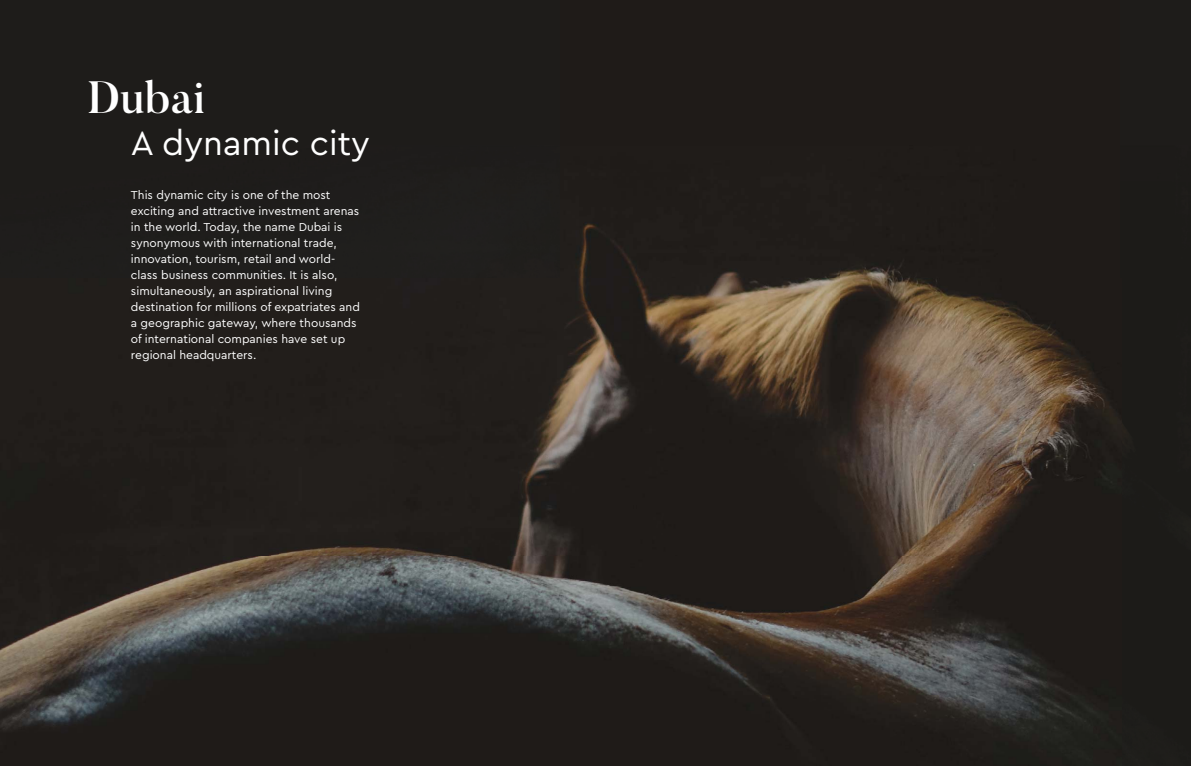
<style>
.page{position:relative;width:1191px;height:766px;background:#fff}
.page>*{position:absolute;margin:0;border:0;box-sizing:border-box;transform-origin:0 0}
.t1{font:500 45px "Butler";color:#fff}
.t2{font:35px "Cera Pro DEMO";color:#fff}
.t3{font:12px/16px "Cera Pro";color:#fff}
</style>
<div class="page">
<img style="left:0;top:0;width:1191px;height:765px">
<h1 class="t1" style="left:87px;top:81px;width:119px">Dubai</h1>
<h2 class="t2" style="left:131px;top:126px;width:240px">A dynamic city</h2>
<p class="t3" style="left:131px;top:187px;width:230px">This dynamic city is one of the most exciting and attractive investment arenas in the world. Today, the name Dubai is synonymous with international trade, innovation, tourism, retail and world&shy;class business communities. It is also, simultaneously, an aspirational living destination for millions of expatriates and a geographic gateway, where thousands of international companies have set up regional headquarters.</p>
</div>
